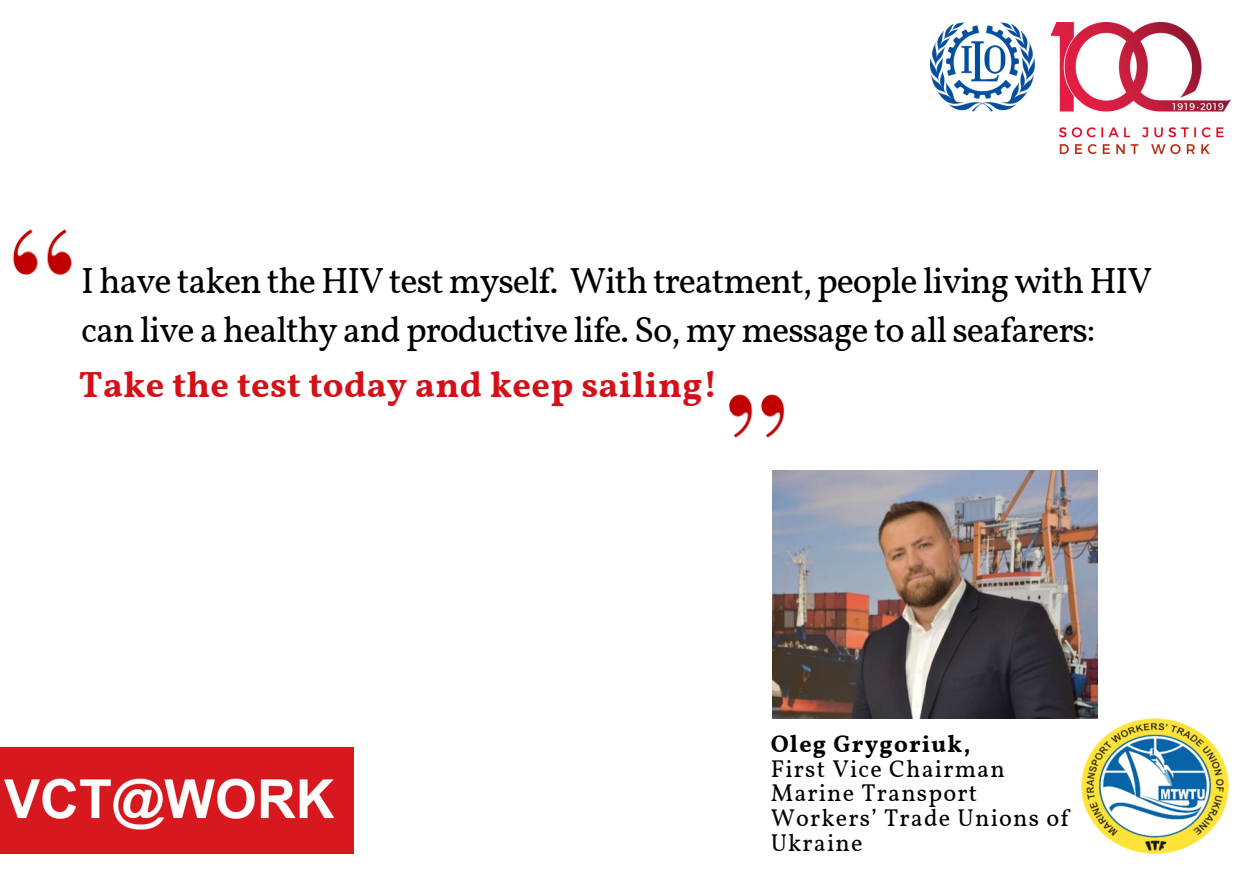
<style>
.page{position:relative;width:1259px;height:893px;background:#fff}
.page>*{position:absolute;margin:0;border:0;box-sizing:border-box;transform-origin:0 0}
.t1{font:36.3px/49.5px "Vollkorn";letter-spacing:-.03em;color:#000}
.t2{font:700 36.3px "Vollkorn";letter-spacing:.01em;color:#d21118}
.t3{font:24.3px/24.9px "Vollkorn";letter-spacing:.05em;color:#000}
.t4{font:700 24.3px "Vollkorn";letter-spacing:.05em;color:#000}
</style>
<div class="page">
<img style="left:12px;top:229px;width:60px;height:46px">
<img style="left:729px;top:394px;width:86px;height:77px">
<img style="left:0;top:748px;width:354px;height:106px">
<img style="left:930px;top:23px;width:300px;height:130px">
<img style="left:773px;top:471px;width:324px;height:248px">
<img style="left:1081px;top:719px;width:147px;height:135px">
<p class="t1" style="left:81px;top:259px;width:1072px">I have taken the HIV test myself. With treatment, people living with HIV can live a healthy and productive life. So, my message to all seafarers:</p>
<p class="t2" style="left:79px;top:362px;width:640px">Take the test today and keep sailing!</p>
<p class="t4" style="left:770px;top:729px;width:201px">Oleg Grygoriuk,</p>
<p class="t3" style="left:770px;top:758px;width:299px">First Vice Chairman<br>Marine Transport<br>Workers’ Trade Unions of<br>Ukraine</p>
</div>
